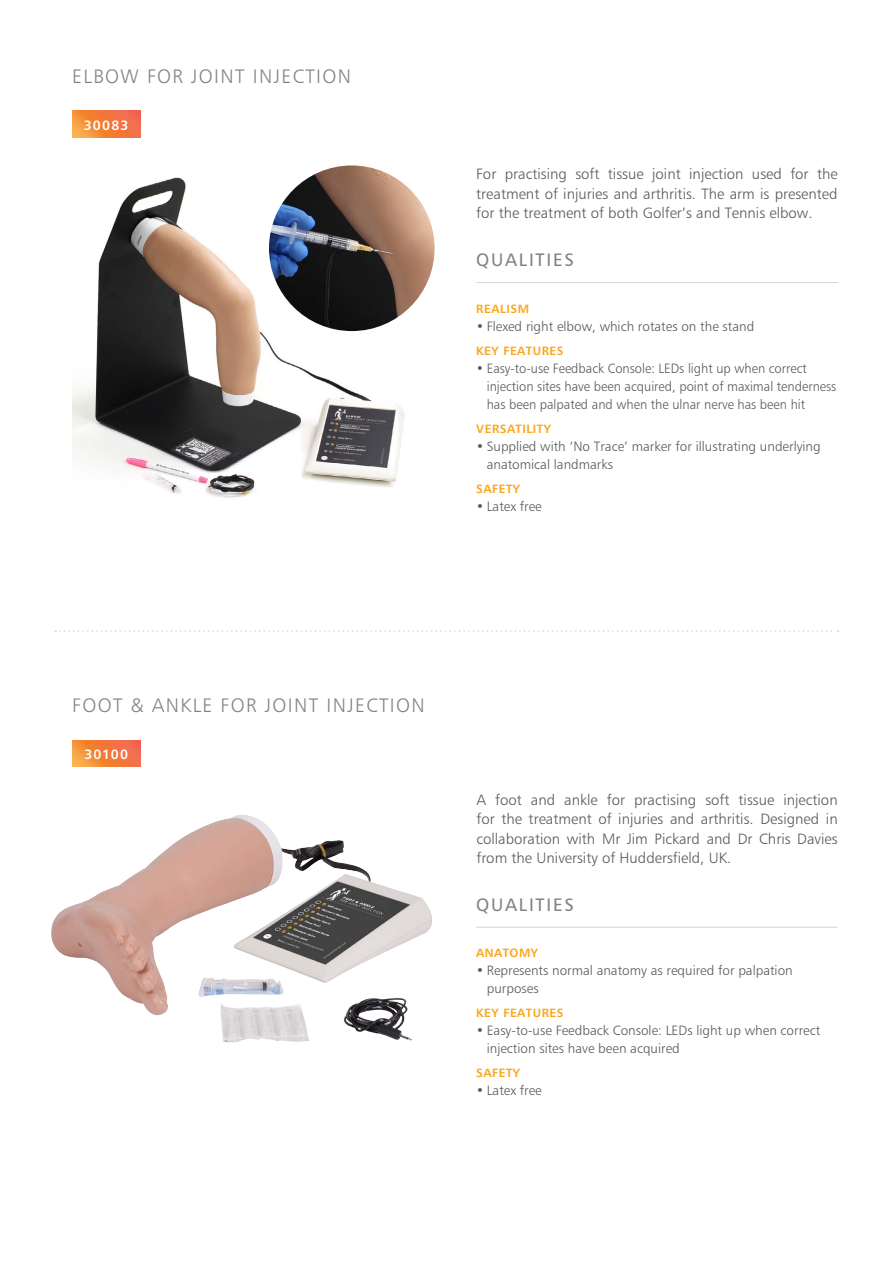
<style>
.page{position:relative;width:893px;height:1263px;background:#fff}
.page>*{position:absolute;margin:0;border:0;box-sizing:border-box;transform-origin:0 0}
.t1{font:19.5px "Humanist 777 BT Light B";letter-spacing:.07em;color:#808285}
.t2{font:18px "Humanist 777 BT Roman B";letter-spacing:.1em;color:#808285}
.t3{font:15px/19.5px "Humanist 777 BT Light B";color:#58595b;text-align:justify}
.t4{font:13.5px/18px "Humanist 777 BT Light B";color:#58595b}
.t5{font:13.5px/18px "Humanist 777 BT Light B";color:#58595b;scale:.96 1}
.t6{font:13.5px "Humanist 777 BT Bold B";letter-spacing:.08em;color:#fff}
.t7{font:12px "Humanist 777 BT Bold B";letter-spacing:.04em;color:#faa61a}
</style>
<div class="page">
<hr style="left:892px;top:0;width:1px;height:884px;background:#eceaee">
<svg style="left:72px;top:111px;width:68px;height:27px;background:#f4803e"></svg>
<svg style="left:72px;top:740px;width:68px;height:27px;background:#f3803e"></svg>
<img style="left:51px;top:815px;width:336px;height:200px">
<hr style="left:476px;top:927px;width:362px;height:1px;background:#d1d3d4">
<hr style="left:476px;top:282px;width:362px;height:1px;background:#d1d3d4">
<svg style="left:55px;top:630px;width:784px;height:2px"></svg>
<img style="left:72px;top:177px;width:361px;height:321px">
<img style="left:269px;top:165px;width:166px;height:166px;border-radius:83px">
<h1 class="t1" style="left:72px;top:64px;width:280px">ELBOW FOR JOINT INJECTION</h1>
<p class="t6" style="left:84px;top:116px;width:46px">30083</p>
<p class="t3" style="left:476px;top:164px;width:363px">For practising soft tissue joint injection used for the treatment of injuries and arthritis. The arm is presented for the treatment of both Golfer’s and Tennis elbow.</p>
<p class="t2" style="left:476px;top:249px;width:99px">QUALITIES</p>
<p class="t7" style="left:476px;top:301px;width:54px">REALISM</p>
<p class="t4" style="left:476px;top:317px;width:280px">• Flexed right elbow, which rotates on the stand</p>
<p class="t7" style="left:476px;top:343px;width:89px">KEY FEATURES</p>
<p class="t5" style="left:487px;top:359px;width:366px;text-indent:-10px">• Easy-to-use Feedback Console: LEDs light up when correct injection sites have been acquired, point of maximal tenderness has been palpated and when the ulnar nerve has been hit</p>
<p class="t7" style="left:476px;top:421px;width:76px">VERSATILITY</p>
<p class="t4" style="left:487px;top:437px;width:335px;text-indent:-11px">• Supplied with ‘No Trace’ marker for illustrating underlying anatomical landmarks</p>
<p class="t7" style="left:476px;top:481px;width:45px">SAFETY</p>
<p class="t4" style="left:476px;top:497px;width:67px">• Latex free</p>
<h1 class="t1" style="left:72px;top:693px;width:354px">FOOT &amp; ANKLE FOR JOINT INJECTION</h1>
<p class="t6" style="left:84px;top:745px;width:45px">30100</p>
<p class="t3" style="left:476px;top:789px;width:363px">A foot and ankle for practising soft tissue injection for the treatment of injuries and arthritis. Designed in collaboration with Mr Jim Pickard and Dr Chris Davies from the University of Huddersfield, UK.</p>
<p class="t2" style="left:476px;top:893px;width:99px">QUALITIES</p>
<p class="t7" style="left:476px;top:945px;width:63px">ANATOMY</p>
<p class="t4" style="left:487px;top:961px;width:307px;text-indent:-11px">• Represents normal anatomy as required for palpation purposes</p>
<p class="t7" style="left:476px;top:1005px;width:89px">KEY FEATURES</p>
<p class="t4" style="left:487px;top:1021px;width:335px;text-indent:-11px">• Easy-to-use Feedback Console: LEDs light up when correct injection sites have been acquired</p>
<p class="t7" style="left:476px;top:1065px;width:45px">SAFETY</p>
<p class="t4" style="left:476px;top:1081px;width:67px">• Latex free</p>
</div>
